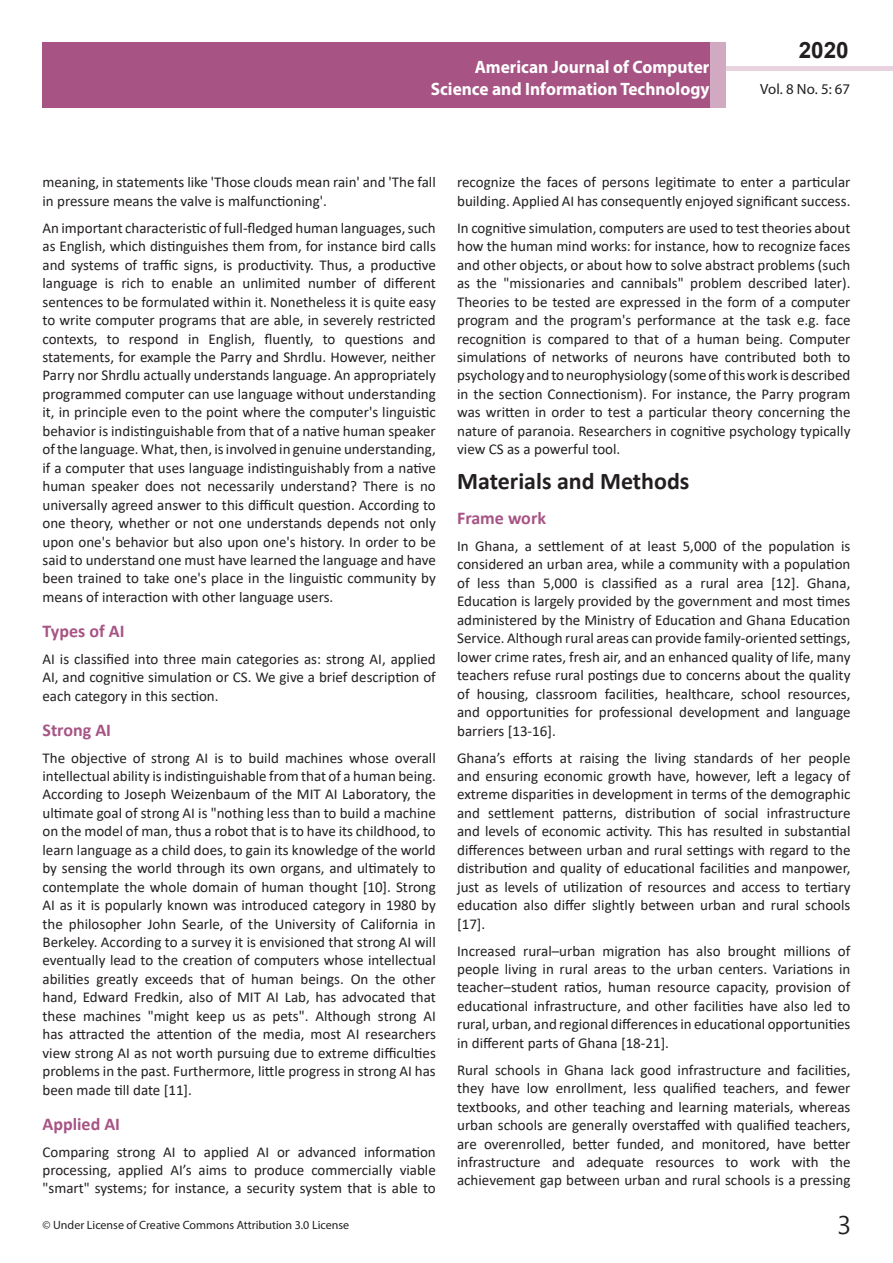
<style>
.page{position:relative;width:893px;height:1263px;background:#fff}
.page>*{position:absolute;margin:0;border:0;box-sizing:border-box;transform-origin:0 0}
.t1{font:25.5px "Nirmala UI";color:#231f20}
.side-heading{font:700 24px "Calibri";color:#231f20}
.t2{font:700 22.5px "Arial";color:#231f20}
.t3{font:700 18px/21.6px "Myriad Pro";color:#fff;text-align:right;scale:.96 1}
.side-heading-2{font:700 18px "Calibri";color:#a75484}
.t4{font:15px/18.5px "Calibri";color:#231f20;text-align:justify}
.t5{font:14.85px "Myriad Pro";color:#231f20}
.t6{font:12px "Myriad Pro";color:#231f20}
</style>
<div class="page">
<div style="left:722px;top:66px;width:171px;height:5px;background:#e7d2de"></div>
<div style="left:43px;top:42px;width:682px;height:66px;background:#a75484"></div>
<div style="left:710px;top:42px;width:15px;height:66px;background:#d1a9c1"></div>
<p class="t3" style="left:431px;top:56px;width:292px">American Journal of Computer<br>Science and Information Technology</p>
<h3 class="t2" style="left:799px;top:35px;width:52px">2020</h3>
<p class="t5" style="left:760px;top:80px;width:92px">Vol. 8 No. 5: 67</p>
<p class="t4" style="left:43px;top:173px;width:395px">meaning, in statements like 'Those clouds mean rain' and 'The fall in pressure means the valve is malfunctioning'.</p>
<p class="t4" style="left:43px;top:218px;width:395px">An important characteristic of full-fledged human languages, such as English, which distinguishes them from, for instance bird calls and systems of traffic signs, is productivity. Thus, a productive language is rich to enable an unlimited number of different sentences to be formulated within it. Nonetheless it is quite easy to write computer programs that are able, in severely restricted contexts, to respond in English, fluently, to questions and statements, for example the Parry and Shrdlu. However, neither Parry nor Shrdlu actually understands language. An appropriately programmed computer can use language without understanding it, in principle even to the point where the computer's linguistic behavior is indistinguishable from that of a native human speaker of the language. What, then, is involved in genuine understanding, if a computer that uses language indistinguishably from a native human speaker does not necessarily understand? There is no universally agreed answer to this difficult question. According to one theory, whether or not one understands depends not only upon one's behavior but also upon one's history. In order to be said to understand one must have learned the language and have been trained to take one's place in the linguistic community by means of interaction with other language users.</p>
<p class="side-heading-2" style="left:43px;top:618px;width:84px">Types of AI</p>
<p class="t4" style="left:43px;top:649px;width:395px">AI is classified into three main categories as: strong AI, applied AI, and cognitive simulation or CS. We give a brief description of each category in this section.</p>
<p class="side-heading-2" style="left:43px;top:717px;width:70px">Strong AI</p>
<p class="t4" style="left:43px;top:748px;width:395px">The objective of strong AI is to build machines whose overall intellectual ability is indistinguishable from that of a human being.<br>According to Joseph Weizenbaum of the MIT AI Laboratory, the ultimate goal of strong AI is "nothing less than to build a machine on the model of man, thus a robot that is to have its childhood, to learn language as a child does, to gain its knowledge of the world by sensing the world through its own organs, and ultimately to contemplate the whole domain of human thought [10]. Strong AI as it is popularly known was introduced category in 1980 by the philosopher John Searle, of the University of California in Berkeley. According to a survey it is envisioned that strong AI will eventually lead to the creation of computers whose intellectual abilities greatly exceeds that of human beings. On the other hand, Edward Fredkin, also of MIT AI Lab, has advocated that these machines "might keep us as pets". Although strong AI has attracted the attention of the media, most AI researchers view strong AI as not worth pursuing due to extreme difficulties problems in the past. Furthermore, little progress in strong AI has been made till date [11].</p>
<p class="side-heading-2" style="left:43px;top:1111px;width:79px">Applied AI</p>
<p class="t4" style="left:43px;top:1142px;width:395px">Comparing strong AI to applied AI or advanced information processing, applied AI’s aims to produce commercially viable "smart" systems; for instance, a security system that is able to</p>
<p class="t4" style="left:457px;top:173px;width:395px">recognize the faces of persons legitimate to enter a particular building. Applied AI has consequently enjoyed significant success.</p>
<p class="t4" style="left:457px;top:218px;width:395px">In cognitive simulation, computers are used to test theories about how the human mind works: for instance, how to recognize faces and other objects, or about how to solve abstract problems (such as the "missionaries and cannibals" problem described later).<br>Theories to be tested are expressed in the form of a computer program and the program's performance at the task e.g. face recognition is compared to that of a human being. Computer simulations of networks of neurons have contributed both to psychology and to neurophysiology (some of this work is described in the section Connectionism). For instance, the Parry program was written in order to test a particular theory concerning the nature of paranoia. Researchers in cognitive psychology typically view CS as a powerful tool.</p>
<p class="side-heading" style="left:457px;top:464px;width:234px">Materials and Methods</p>
<p class="side-heading-2" style="left:457px;top:505px;width:90px">Frame work</p>
<p class="t4" style="left:457px;top:536px;width:395px">In Ghana, a settlement of at least 5,000 of the population is considered an urban area, while a community with a population of less than 5,000 is classified as a rural area [12]. Ghana, Education is largely provided by the government and most times administered by the Ministry of Education and Ghana Education Service. Although rural areas can provide family-oriented settings, lower crime rates, fresh air, and an enhanced quality of life, many teachers refuse rural postings due to concerns about the quality of housing, classroom facilities, healthcare, school resources, and opportunities for professional development and language barriers [13-16].</p>
<p class="t4" style="left:457px;top:748px;width:395px">Ghana’s efforts at raising the living standards of her people and ensuring economic growth have, however, left a legacy of extreme disparities in development in terms of the demographic and settlement patterns, distribution of social infrastructure and levels of economic activity. This has resulted in substantial differences between urban and rural settings with regard to the distribution and quality of educational facilities and manpower, just as levels of utilization of resources and access to tertiary education also differ slightly between urban and rural schools [17].</p>
<p class="t4" style="left:457px;top:941px;width:395px">Increased rural–urban migration has also brought millions of people living in rural areas to the urban centers. Variations in teacher–student ratios, human resource capacity, provision of educational infrastructure, and other facilities have also led to rural, urban, and regional differences in educational opportunities in different parts of Ghana [18-21].</p>
<p class="t4" style="left:457px;top:1060px;width:395px">Rural schools in Ghana lack good infrastructure and facilities, they have low enrollment, less qualified teachers, and fewer textbooks, and other teaching and learning materials, whereas urban schools are generally overstaffed with qualified teachers, are overenrolled, better funded, and monitored, have better infrastructure and adequate resources to work with the achievement gap between urban and rural schools is a pressing</p>
<p class="t6" style="left:43px;top:1218px;width:308px">© Under License of Creative Commons Attribution 3.0 License</p>
<h1 class="t1" style="left:838px;top:1204px;width:15px">3</h1>
</div>
